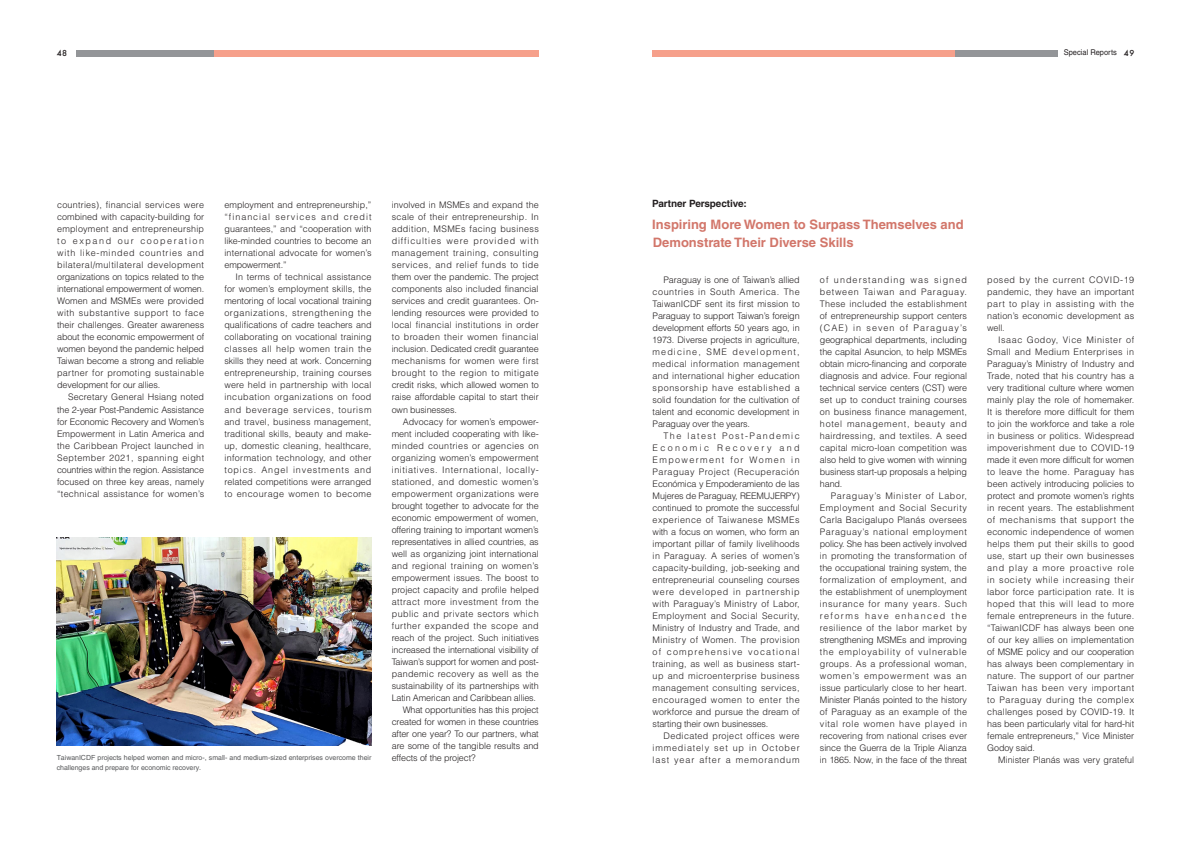
<style>
.page{position:relative;width:1191px;height:842px;background:#fff}
.page>*{position:absolute;margin:0;border:0;box-sizing:border-box;transform-origin:0 0}
.S00-中標{font:700 13px/17.8px "Helvetica LT Std";color:#d2766a}
.S00-中標-2{font:700 10px "Helvetica LT Std";letter-spacing:-.01em;color:#231f20}
.S00-內文{font:300 9px/12px "Helvetica LT Std";letter-spacing:-.005em;color:#231f20;text-align:justify}
.t1{font:500 8px "Futura";color:#231f20}
.t2{font:7.9px "Helvetica LT Std";color:#231f20;scale:.95 1}
.S00-圖說{font:7px/10px "Helvetica LT Std";letter-spacing:-.005em;color:#57585a}
.s1{font-family:"Futura";font-weight:500;font-size:8px}
</style>
<div class="page">
<div style="left:652px;top:50px;width:303px;height:6px;background:#f6a08b"></div>
<div style="left:214px;top:50px;width:325px;height:6px;background:#f6a08b"></div>
<div style="left:955px;top:50px;width:102px;height:6px;background:#939598"></div>
<div style="left:77px;top:50px;width:137px;height:6px;background:#939598"></div>
<img style="left:57px;top:538px;width:314px;height:207px">
<p class="t1" style="left:57px;top:48px;width:12px">48</p>
<p class="t2" style="left:1063px;top:48px;width:76px">Special Reports <span class="s1">49</span></p>
<p class="S00-內文" style="left:57px;top:199px;width:149px">countries), financial services were combined with capacity-building for employment and entrepreneurship to expand our cooperation with like-minded countries and bilateral/multilateral development organizations on topics related to the international empowerment of women.<br>Women and MSMEs were provided with substantive support to face their challenges. Greater awareness about the economic empowerment of women beyond the pandemic helped Taiwan become a strong and reliable partner for promoting sustainable development for our allies.</p>
<p class="S00-內文" style="left:57px;top:391px;width:149px;text-indent:11px">Secretary General Hsiang noted the 2-year Post-Pandemic Assistance for Economic Recovery and Women’s Empowerment in Latin America and the Caribbean Project launched in September 2021, spanning eight countries within the region. Assistance focused on three key areas, namely “technical assistance for women’s</p>
<p class="S00-內文" style="left:224px;top:199px;width:149px">employment and entrepreneurship,” “financial services and credit guarantees,” and “cooperation with like-minded countries to become an international advocate for women’s empowerment.”</p>
<p class="S00-內文" style="left:224px;top:271px;width:149px;text-indent:11px">In terms of technical assistance for women’s employment skills, the mentoring of local vocational training organizations, strengthening the qualifications of cadre teachers and collaborating on vocational training classes all help women train the skills they need at work. Concerning entrepreneurship, training courses were held in partnership with local incubation organizations on food and beverage services, tourism and travel, business management, traditional skills, beauty and make&shy;up, domestic cleaning, healthcare, information technology, and other topics. Angel investments and related competitions were arranged to encourage women to become</p>
<p class="S00-圖說" style="left:57px;top:752px;width:316px">TaiwanICDF projects helped women and micro-, small- and medium-sized enterprises overcome their challenges and prepare for economic recovery.</p>
<p class="S00-內文" style="left:392px;top:199px;width:149px">involved in MSMEs and expand the scale of their entrepreneurship. In addition, MSMEs facing business difficulties were provided with management training, consulting services, and relief funds to tide them over the pandemic. The project components also included financial services and credit guarantees. On&shy;lending resources were provided to local financial institutions in order to broaden their women financial inclusion. Dedicated credit guarantee mechanisms for women were first brought to the region to mitigate credit risks, which allowed women to raise affordable capital to start their own businesses.</p>
<p class="S00-內文" style="left:392px;top:415px;width:149px;text-indent:11px">Advocacy for women’s empower&shy;ment included cooperating with like&shy;minded countries or agencies on organizing women’s empowerment initiatives. International, locally&shy;stationed, and domestic women’s empowerment organizations were brought together to advocate for the economic empowerment of women, offering training to important women’s representatives in allied countries, as well as organizing joint international and regional training on women’s empowerment issues. The boost to project capacity and profile helped attract more investment from the public and private sectors which further expanded the scope and reach of the project. Such initiatives increased the international visibility of Taiwan’s support for women and post&shy;pandemic recovery as well as the sustainability of its partnerships with Latin American and Caribbean allies.</p>
<p class="S00-內文" style="left:392px;top:703px;width:148px;text-indent:11px">What opportunities has this project created for women in these countries after one year? To our partners, what are some of the tangible results and effects of the project?</p>
<p class="S00-中標-2" style="left:652px;top:198px;width:96px">Partner Perspective:</p>
<p class="S00-中標" style="left:652px;top:216px;width:313px">Inspiring More Women to Surpass Themselves and<br>Demonstrate Their Diverse Skills</p>
<p class="S00-內文" style="left:820px;top:273px;width:149px">of understanding was signed between Taiwan and Paraguay.<br>These included the establishment of entrepreneurship support centers (CAE) in seven of Paraguay’s geographical departments, including the capital Asuncion, to help MSMEs obtain micro-financing and corporate diagnosis and advice. Four regional technical service centers (CST) were set up to conduct training courses on business finance management, hotel management, beauty and hairdressing, and textiles. A seed capital micro-loan competition was also held to give women with winning business start-up proposals a helping hand.</p>
<p class="S00-內文" style="left:820px;top:489px;width:149px;text-indent:11px">Paraguay’s Minister of Labor, Employment and Social Security Carla Bacigalupo Planás oversees Paraguay’s national employment policy. She has been actively involved in promoting the transformation of the occupational training system, the formalization of employment, and the establishment of unemployment insurance for many years. Such reforms have enhanced the resilience of the labor market by strengthening MSMEs and improving the employability of vulnerable groups. As a professional woman, women’s empowerment was an issue particularly close to her heart.<br>Minister Planás pointed to the history of Paraguay as an example of the vital role women have played in recovering from national crises ever since the Guerra de la Triple Alianza in 1865. Now, in the face of the threat</p>
<p class="S00-內文" style="left:652px;top:273px;width:149px;text-indent:11px">Paraguay is one of Taiwan’s allied countries in South America. The TaiwanICDF sent its first mission to Paraguay to support Taiwan’s foreign development efforts 50 years ago, in 1973. Diverse projects in agriculture, medicine, SME development, medical information management and international higher education sponsorship have established a solid foundation for the cultivation of talent and economic development in Paraguay over the years.</p>
<p class="S00-內文" style="left:652px;top:429px;width:149px;text-indent:11px">The latest Post-Pandemic Economic Recovery and Empowerment for Women in Paraguay Project (Recuperación Económica y Empoderamiento de las Mujeres de Paraguay, REEMUJERPY) continued to promote the successful experience of Taiwanese MSMEs with a focus on women, who form an important pillar of family livelihoods in Paraguay. A series of women’s capacity-building, job-seeking and entrepreneurial counseling courses were developed in partnership with Paraguay’s Ministry of Labor, Employment and Social Security, Ministry of Industry and Trade, and Ministry of Women. The provision of comprehensive vocational training, as well as business start&shy;up and microenterprise business management consulting services, encouraged women to enter the workforce and pursue the dream of starting their own businesses.</p>
<p class="S00-內文" style="left:652px;top:729px;width:149px;text-indent:11px">Dedicated project offices were immediately set up in October last year after a memorandum</p>
<p class="S00-內文" style="left:987px;top:273px;width:148px">posed by the current COVID-19 pandemic, they have an important part to play in assisting with the nation’s economic development as well.</p>
<p class="S00-內文" style="left:987px;top:333px;width:149px;text-indent:11px">Isaac Godoy, Vice Minister of Small and Medium Enterprises in Paraguay’s Ministry of Industry and Trade, noted that his country has a very traditional culture where women mainly play the role of homemaker.<br>It is therefore more difficult for them to join the workforce and take a role in business or politics. Widespread impoverishment due to COVID-19 made it even more difficult for women to leave the home. Paraguay has been actively introducing policies to protect and promote women’s rights in recent years. The establishment of mechanisms that support the economic independence of women helps them put their skills to good use, start up their own businesses and play a more proactive role in society while increasing their labor force participation rate. It is hoped that this will lead to more female entrepreneurs in the future. “TaiwanICDF has always been one of our key allies on implementation of MSME policy and our cooperation has always been complementary in nature. The support of our partner Taiwan has been very important to Paraguay during the complex challenges posed by COVID-19. It has been particularly vital for hard-hit female entrepreneurs,” Vice Minister Godoy said.</p>
<p class="S00-內文" style="left:998px;top:753px;width:138px">Minister Planás was very grateful</p>
</div>
